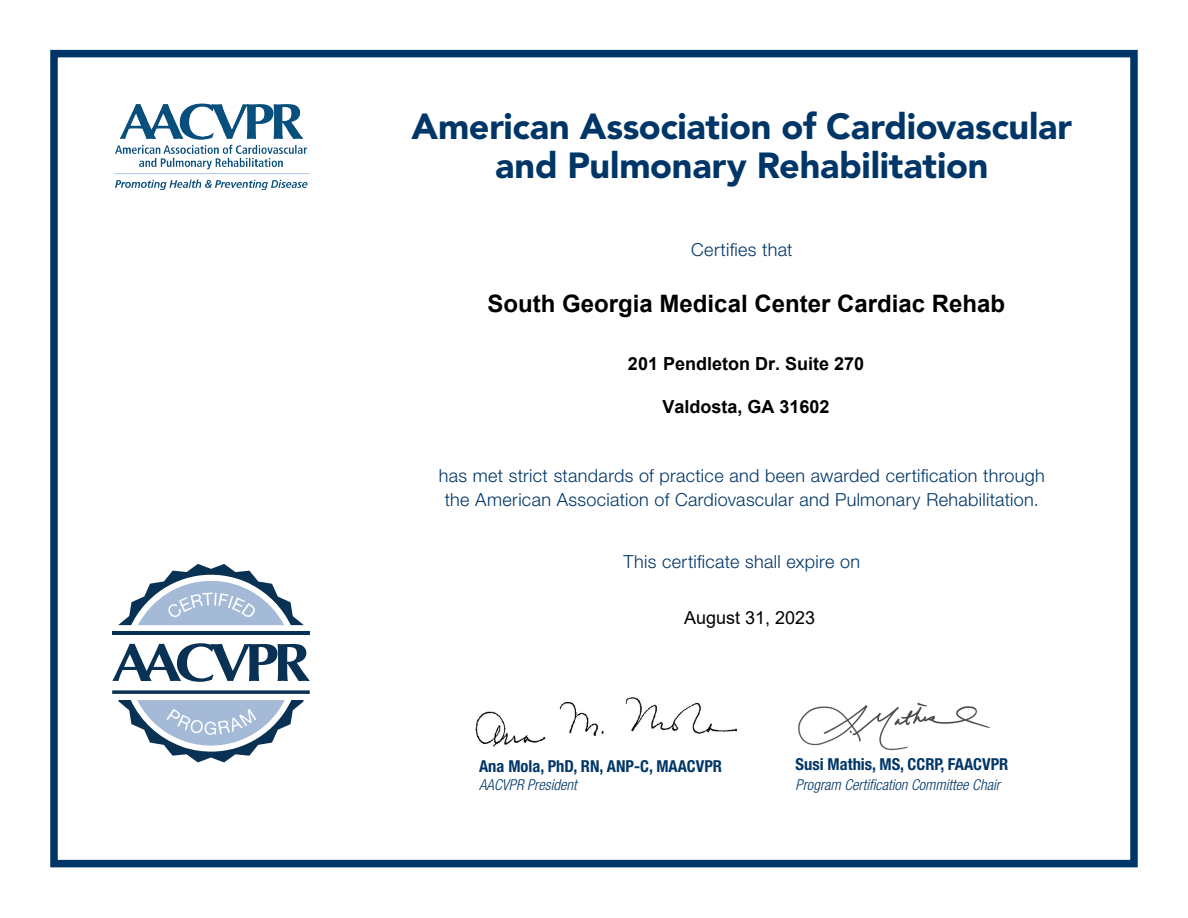
<style>
.page{position:relative;width:1188px;height:918px;background:#fff}
.page>*{position:absolute;margin:0;border:0;box-sizing:border-box;transform-origin:0 0}
.Paragraph_Style_1{font:900 36px/39px "Avenir LT Std";letter-spacing:-.01em;color:#003667;text-align:center}
.t1{font:700 24px "Arial";color:#000}
.Paragraph_Header{font:300 18px/24px "Helvetica Neue LT Std";letter-spacing:.02em;color:#003667;text-align:center}
.t2{font:700 18px "Arial";color:#000}
.t3{font:18px "Arial";color:#000}
.t4{font:700 condensed 16.5px "Helvetica Neue LT Std";color:#003667}
.t5{font:italic 300 condensed 15px "Helvetica Neue LT Std";color:#003667}
</style>
<div class="page">
<div style="left:50px;top:50px;width:1088px;height:817px;border:8px solid #003667"></div>
<svg style="left:112px;top:690px;width:198px;height:4px"></svg>
<hr style="left:112px;top:631px;width:198px;height:4px;background:#093153">
<svg style="left:112px;top:643px;width:198px;height:39px"></svg>
<svg style="left:118px;top:700px;width:186px;height:62px"></svg>
<svg style="left:118px;top:564px;width:186px;height:61px"></svg>
<img style="left:115px;top:103px;width:194px;height:87px">
<img style="left:798px;top:702px;width:193px;height:49px">
<img style="left:475px;top:697px;width:263px;height:50px">
<p class="Paragraph_Style_1" style="left:412px;top:107px;width:662px">American Association of Cardiovascular and Pulmonary Rehabilitation</p>
<p class="Paragraph_Header" style="left:691px;top:237px;width:103px">Certifies that</p>
<h2 class="t1" style="left:488px;top:287px;width:519px">South Georgia Medical Center Cardiac Rehab</h2>
<p class="t2" style="left:628px;top:351px;width:238px">201 Pendleton Dr. Suite 270</p>
<p class="t2" style="left:662px;top:394px;width:169px">Valdosta, GA 31602</p>
<p class="Paragraph_Header" style="left:439px;top:463px;width:608px">has met strict standards of practice and been awarded certification through the American Association of Cardiovascular and Pulmonary Rehabilitation.</p>
<p class="Paragraph_Header" style="left:624px;top:549px;width:238px">This certificate shall expire on</p>
<p class="t3" style="left:684px;top:605px;width:133px">August 31, 2023</p>
<p class="t4" style="left:479px;top:756px;width:245px">Ana Mola, PhD, RN, ANP-C, MAACVPR</p>
<p class="t5" style="left:479px;top:776px;width:99px">AACVPR President</p>
<p class="t4" style="left:796px;top:755px;width:214px">Susi Mathis, MS, CCRP, FAACVPR</p>
<p class="t5" style="left:796px;top:776px;width:206px">Program Certification Committee Chair</p>
</div>
